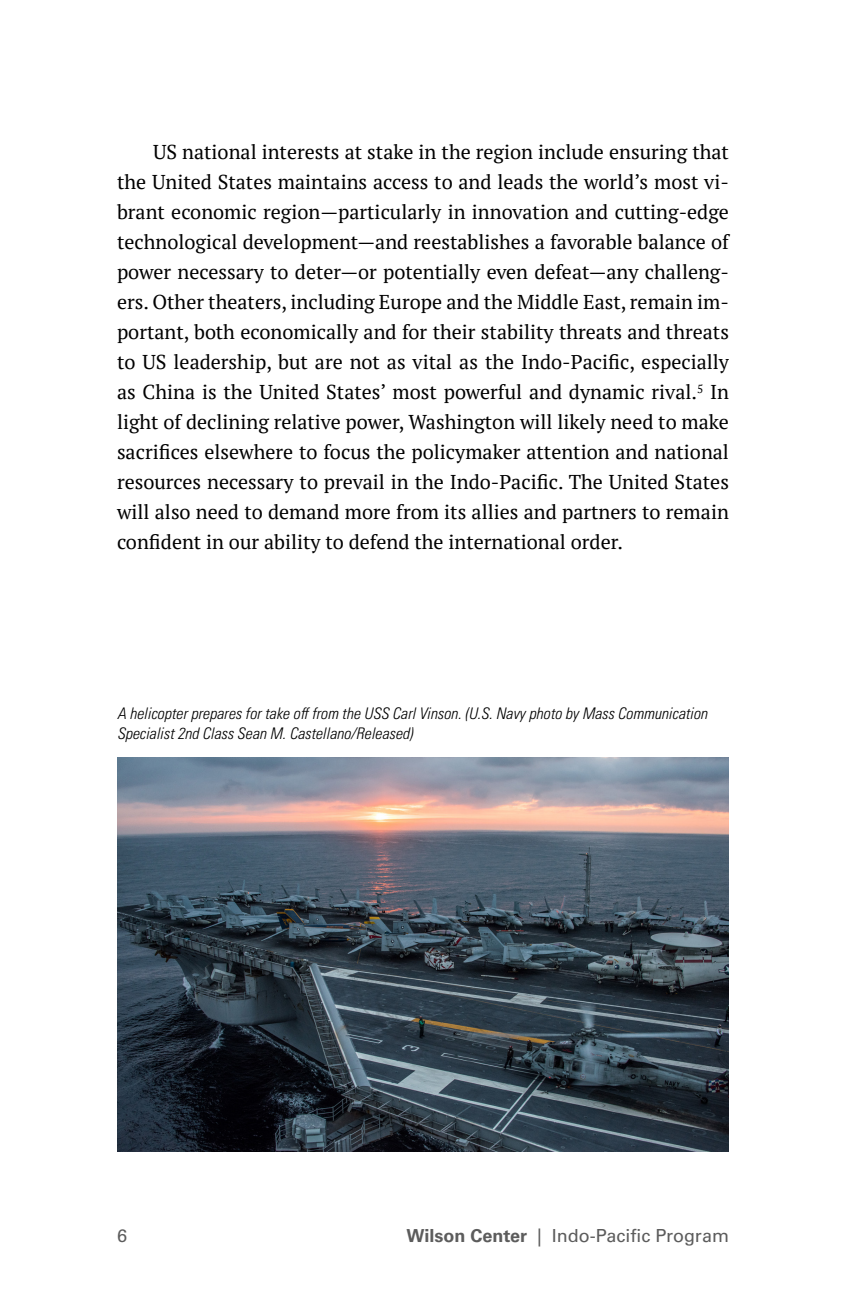
<style>
.page{position:relative;width:864px;height:1296px;background:#fff}
.page>*{position:absolute;margin:0;border:0;box-sizing:border-box;transform-origin:0 0}
.T{font:20px/30px "PT Serif";color:#000;text-align:justify}
.t1{font:18px "Univers LT Pro 55 Roman";color:#5c5c5c}
.t2{font:italic 300 condensed 16px/20px "Univers LT Pro";color:#000}
.s1{font-family:"Univers LT Pro 65";font-weight:700}
</style>
<div class="page">
<img style="left:117px;top:757px;width:612px;height:395px">
<p class="T" style="left:117px;top:137px;width:614px;text-indent:36px">US national interests at stake in the region include ensuring that the United States maintains access to and leads the world’s most vi&shy;brant economic region—particularly in innovation and cutting-edge technological development—and reestablishes a favorable balance of power necessary to deter—or potentially even defeat—any challeng&shy;ers. Other theaters, including Europe and the Middle East, remain im&shy;portant, both economically and for their stability threats and threats to US leadership, but are not as vital as the Indo-Pacific, especially as China is the United States’ most powerful and dynamic rival.<sup>5</sup> In light of declining relative power, Washington will likely need to make sacrifices elsewhere to focus the policymaker attention and national resources necessary to prevail in the Indo-Pacific. The United States will also need to demand more from its allies and partners to remain confident in our ability to defend the international order.</p>
<p class="t2" style="left:117px;top:703px;width:592px">A helicopter prepares for take off from the USS Carl Vinson. (U.S. Navy photo by Mass Communication<br>Specialist 2nd Class Sean M. Castellano/Released)</p>
<p class="t1" style="left:117px;top:1223px;width:12px">6</p>
<p class="t1" style="left:407px;top:1223px;width:324px"><span class="s1">Wilson Center</span> | Indo-Pacific Program</p>
</div>
